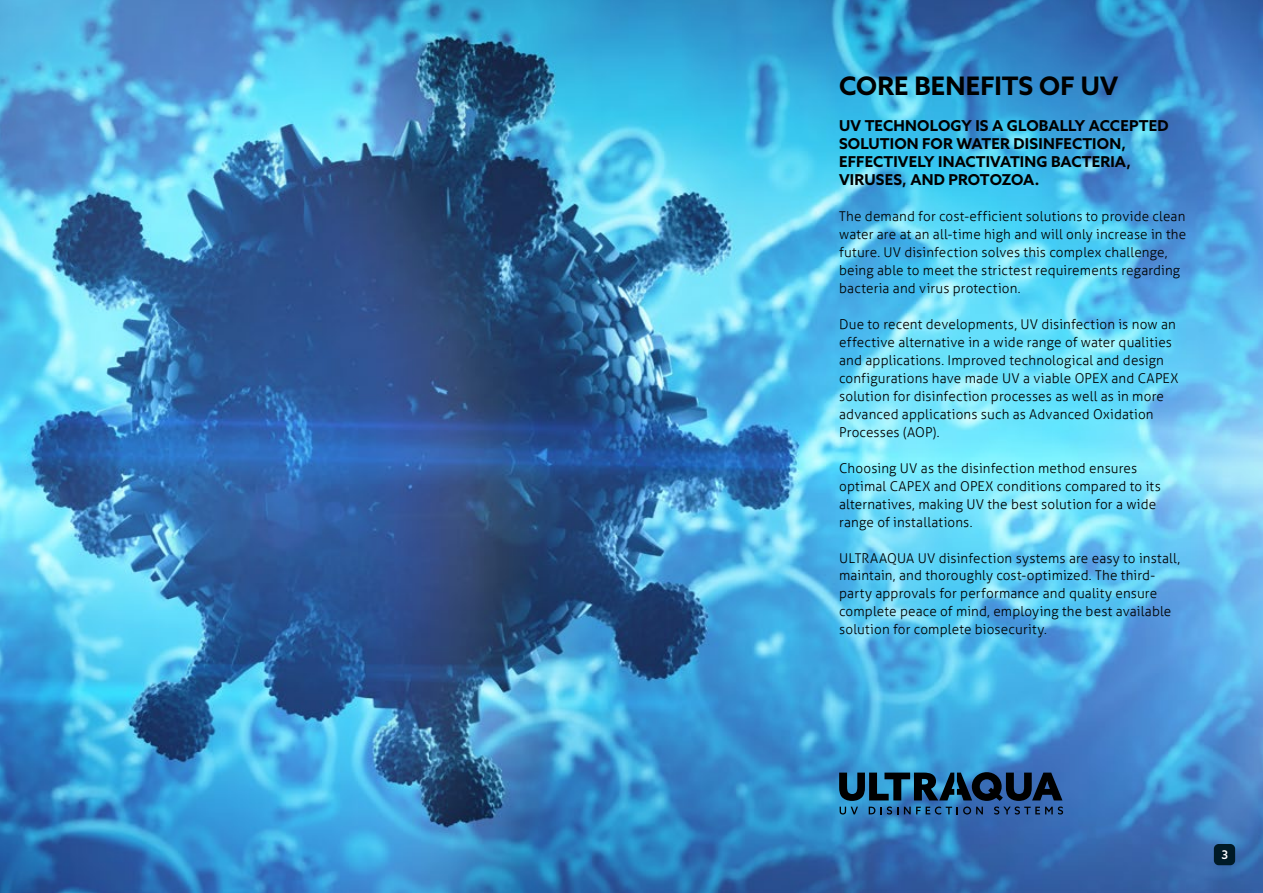
<style>
.page{position:relative;width:1263px;height:893px;background:#fff}
.page>*{position:absolute;margin:0;border:0;box-sizing:border-box;transform-origin:0 0}
.t1{font:700 25.5px "Azo Sans";letter-spacing:.005em;color:#000}
.t2{font:700 15px/18px "Azo Sans";letter-spacing:.01em;color:#000}
.t3{font:300 13.5px/18px "Aller";letter-spacing:.01em;color:#000}
.t4{font:500 12px "Azo Sans";color:#fff}
</style>
<div class="page">
<img style="left:0;top:0;width:1263px;height:893px">
<img style="left:0;top:175px;width:174px;height:718px">
<div style="left:1214px;top:844px;width:21px;height:21px;background:#001a26;border-radius:5px"></div>
<svg style="left:839px;top:772px;width:224px;height:42px;background:#204b72"></svg>
<h1 class="t1" style="left:839px;top:70px;width:280px">CORE BENEFITS OF UV</h1>
<p class="t2" style="left:839px;top:116px;width:331px">UV TECHNOLOGY IS A GLOBALLY ACCEPTED SOLUTION FOR WATER DISINFECTION, EFFECTIVELY INACTIVATING BACTERIA, VIRUSES, AND PROTOZOA.</p>
<p class="t3" style="left:839px;top:208px;width:349px">The demand for cost-efficient solutions to provide clean water are at an all-time high and will only increase in the future. UV disinfection solves this complex challenge, being able to meet the strictest requirements regarding bacteria and virus protection.</p>
<p class="t3" style="left:839px;top:316px;width:341px">Due to recent developments, UV disinfection is now an effective alternative in a wide range of water qualities and applications. Improved technological and design configurations have made UV a viable OPEX and CAPEX solution for disinfection processes as well as in more advanced applications such as Advanced Oxidation Processes (AOP).</p>
<p class="t3" style="left:839px;top:460px;width:323px">Choosing UV as the disinfection method ensures optimal CAPEX and OPEX conditions compared to its alternatives, making UV the best solution for a wide range of installations.</p>
<p class="t3" style="left:839px;top:550px;width:343px">ULTRAAQUA UV disinfection systems are easy to install, maintain, and thoroughly cost-optimized. The third&shy;party approvals for performance and quality ensure complete peace of mind, employing the best available solution for complete biosecurity.</p>
<p class="t4" style="left:1221px;top:847px;width:8px">3</p>
</div>
